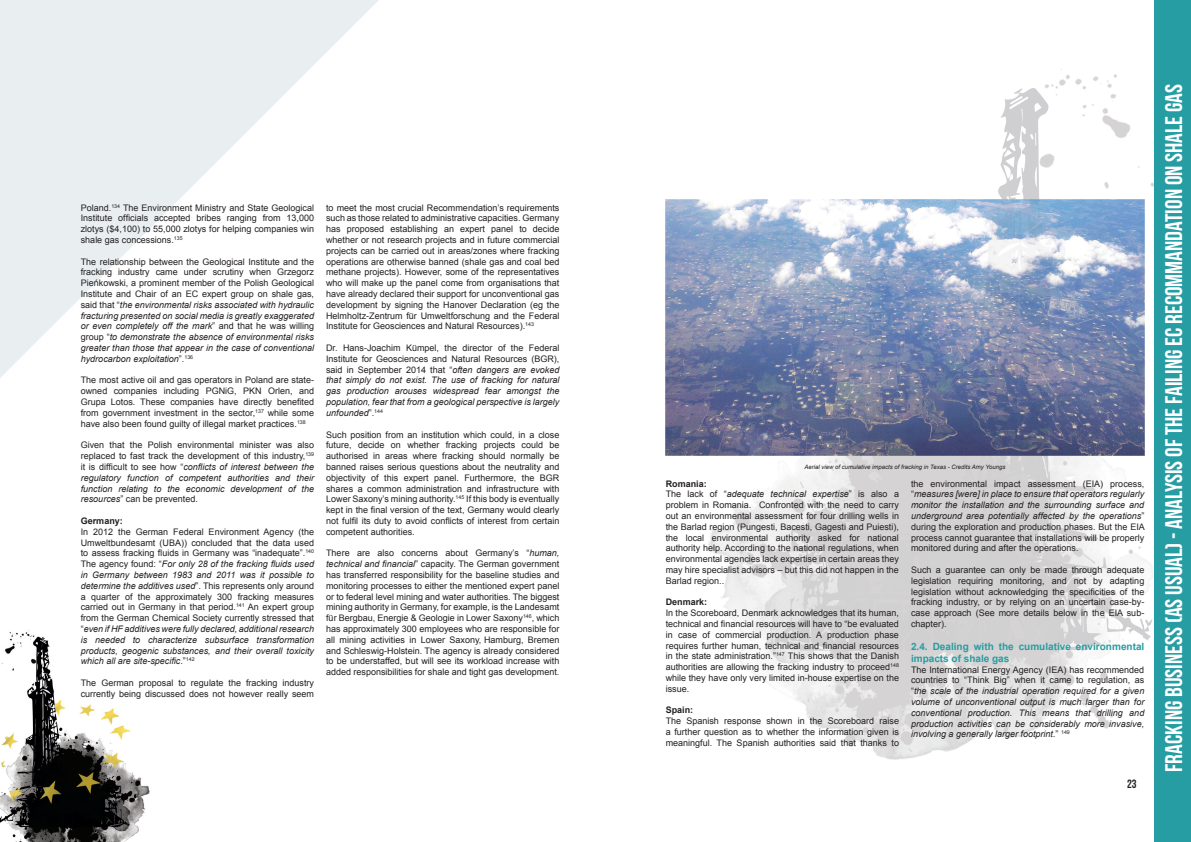
<style>
.page{position:relative;width:1191px;height:842px;background:#fff}
.page>*{position:absolute;margin:0;border:0;box-sizing:border-box;transform-origin:0 0}
.t1{font:24px "Bebas Neue";color:#fff}
.t2{font:12px "Bebas Neue";color:#231f20}
.t3{font:700 10px/12px "Arial";color:#259da3}
.t4{font:9px/10.8px "Arial";color:#231f20;text-align:justify}
.t5{font:italic 9px/10.8px "Arial";color:#231f20;text-align:justify}
.t6{font:700 9px "Arial";color:#231f20}
.t7{font:italic 6px "Arial";color:#231f20}
.s1{font-style:normal}
.s2{font-style:italic}
.s3{font-weight:700}
</style>
<div class="page">
<img style="left:861px;top:69px;width:280px;height:131px">
<img style="left:1141px;top:0;width:14px;height:760px">
<img style="left:686px;top:455px;width:456px;height:305px">
<div style="left:1155px;top:0;width:36px;height:842px;background:#259da3"></div>
<img style="left:0;top:0;width:378px;height:842px">
<img style="left:665px;top:200px;width:479px;height:255px">
<p class="t4" style="left:81px;top:202px;width:235px">Poland.<sup>134</sup> The Environment Ministry and State Geological Institute officials accepted bribes ranging from 13,000 zlotys ($4,100) to 55,000 zlotys for helping companies win shale gas concessions.<sup>135</sup></p>
<p class="t5" style="left:81px;top:256px;width:235px"><span class="s1">The relationship between the Geological Institute and the fracking industry came under scrutiny when Grzegorz Pieńkowski, a prominent member of the Polish Geological Institute and Chair of an EC expert group on shale gas, said that “</span>the environmental risks associated with hydraulic fracturing presented on social media is greatly exaggerated or even completely off the mark<span class="s1">” and that he was willing group “</span>to demonstrate the absence of environmental risks greater than those that appear in the case of conventional hydrocarbon exploitation<span class="s1">”.</span><sup>136</sup></p>
<p class="t4" style="left:81px;top:375px;width:235px">The most active oil and gas operators in Poland are state&shy;owned companies including PGNiG, PKN Orlen, and Grupa Lotos. These companies have directly benefited from government investment in the sector,<sup>137</sup> while some have also been found guilty of illegal market practices.<sup>138</sup></p>
<p class="t4" style="left:81px;top:440px;width:235px">Given that the Polish environmental minister was also replaced to fast track the development of this industry,<sup>139 </sup>it is difficult to see how “<span class="s2">conflicts of interest between the regulatory function of competent authorities and their function relating to the economic development of the resources</span>” can be prevented.</p>
<p class="t6" style="left:81px;top:515px;width:44px">Germany:</p>
<p class="t4" style="left:81px;top:526px;width:235px">In 2012 the German Federal Environment Agency (the Umweltbundesamt (UBA)) concluded that the data used to assess fracking fluids in Germany was “inadequate”.<sup>140<br></sup>The agency found: “<span class="s2">For only 28 of the fracking fluids used in Germany between 1983 and 2011 was it possible to determine the additives used</span>”. This represents only around a quarter of the approximately 300 fracking measures carried out in Germany in that period.<sup>141</sup> An expert group from the German Chemical Society currently stressed that “<span class="s2">even if HF additives were fully declared, additional research is needed to characterize subsurface transformation products, geogenic substances, and their overall toxicity which all are site-specific</span>.”<sup>142</sup></p>
<p class="t4" style="left:81px;top:677px;width:235px">The German proposal to regulate the fracking industry currently being discussed does not however really seem</p>
<p class="t4" style="left:326px;top:202px;width:235px">to meet the most crucial Recommendation’s requirements such as those related to administrative capacities. Germany has proposed establishing an expert panel to decide whether or not research projects and in future commercial projects can be carried out in areas/zones where fracking operations are otherwise banned (shale gas and coal bed methane projects). However, some of the representatives who will make up the panel come from organisations that have already declared their support for unconventional gas development by signing the Hanover Declaration (eg the Helmholtz-Zentrum für Umweltforschung and the Federal Institute for Geosciences and Natural Resources).<sup>143</sup></p>
<p class="t5" style="left:326px;top:343px;width:235px"><span class="s1">Dr. Hans-Joachim Kümpel, the director of the Federal Institute for Geosciences and Natural Resources (BGR), said in September 2014 that “</span>often dangers are evoked that simply do not exist. The use of fracking for natural gas production arouses widespread fear amongst the population, fear that from a geological perspective is largely unfounded<span class="s1">”.</span><sup>144</sup></p>
<p class="t4" style="left:326px;top:429px;width:235px">Such position from an institution which could, in a close future, decide on whether fracking projects could be authorised in areas where fracking should normally be banned raises serious questions about the neutrality and objectivity of this expert panel. Furthermore, the BGR shares a common administration and infrastructure with Lower Saxony’s mining authority.<sup>145</sup> If this body is eventually kept in the final version of the text, Germany would clearly not fulfil its duty to avoid conflicts of interest from certain competent authorities.</p>
<p class="t4" style="left:326px;top:548px;width:235px">There are also concerns about Germany’s “<span class="s2">human, technical and financial</span>” capacity. The German government has transferred responsibility for the baseline studies and monitoring processes to either the mentioned expert panel or to federal level mining and water authorities. The biggest mining authority in Germany, for example, is the Landesamt für Bergbau, Energie &amp; Geologie in Lower Saxony<sup>146</sup>, which has approximately 300 employees who are responsible for all mining activities in Lower Saxony, Hamburg, Bremen and Schleswig-Holstein. The agency is already considered to be understaffed, but will see its workload increase with added responsibilities for shale and tight gas development.</p>
<p class="t7" style="left:804px;top:463px;width:202px">Aerial view of cumulative impacts of fracking in Texas - Credits Amy Youngs</p>
<p class="t4" style="left:665px;top:478px;width:235px;text-align:left"><span class="s3">Romania:<br></span>The lack of “<span class="s2">adequate technical expertise</span>” is also a problem in Romania. Confronted with the need to carry out an environmental assessment for four drilling wells in the Barlad region (Pungesti, Bacesti, Gagesti and Puiesti), the local environmental authority asked for national authority help. According to the national regulations, when environmental agencies lack expertise in certain areas they may hire specialist advisors – but this did not happen in the Barlad region..</p>
<p class="t6" style="left:665px;top:596px;width:43px">Denmark:</p>
<p class="t4" style="left:665px;top:608px;width:235px">In the Scoreboard, Denmark acknowledges that its human, technical and financial resources will have to “be evaluated in case of commercial production. A production phase requires further human, technical and financial resources in the state administration.”<sup>147</sup> This shows that the Danish authorities are allowing the fracking industry to proceed<sup>148 </sup>while they have only very limited in-house expertise on the issue.</p>
<p class="t6" style="left:665px;top:704px;width:29px">Spain:</p>
<p class="t4" style="left:665px;top:716px;width:235px">The Spanish response shown in the Scoreboard raise a further question as to whether the information given is meaningful. The Spanish authorities said that thanks to</p>
<p class="t4" style="left:911px;top:478px;width:235px">the environmental impact assessment (EIA) process, “<span class="s2">measures [were] in place to ensure that operators regularly monitor the installation and the surrounding surface and underground area potentially affected by the operations</span>” during the exploration and production phases. But the EIA process cannot guarantee that installations will be properly monitored during and after the operations.</p>
<p class="t4" style="left:911px;top:564px;width:235px">Such a guarantee can only be made through adequate legislation requiring monitoring, and not by adapting legislation without acknowledging the specificities of the fracking industry, or by relying on an uncertain case-by&shy;case approach (See more details below in the EIA sub&shy;chapter).</p>
<p class="t3" style="left:911px;top:641px;width:235px">2.4. Dealing with the cumulative environmental impacts of shale gas</p>
<p class="t5" style="left:911px;top:664px;width:235px"><span class="s1">The International Energy Agency (IEA) has recommended countries to “Think Big” when it came to regulation, as “</span>the scale of the industrial operation required for a given volume of unconventional output is much larger than for conventional production. This means that drilling and production activities can be considerably more invasive, involving a generally larger footprint.<span class="s1">”</span> <sup>149</sup></p>
<h2 class="t2" style="left:1127px;top:777px;width:11px">23</h2>
<h1 class="t1" style="left:1160px;top:772px;width:689px;rotate:-90deg">FRACKING BUSINESS (AS USUAL) - ANALYSIS OF THE FAILING EC RECOMMANDATION ON SHALE GAS</h1>
</div>
